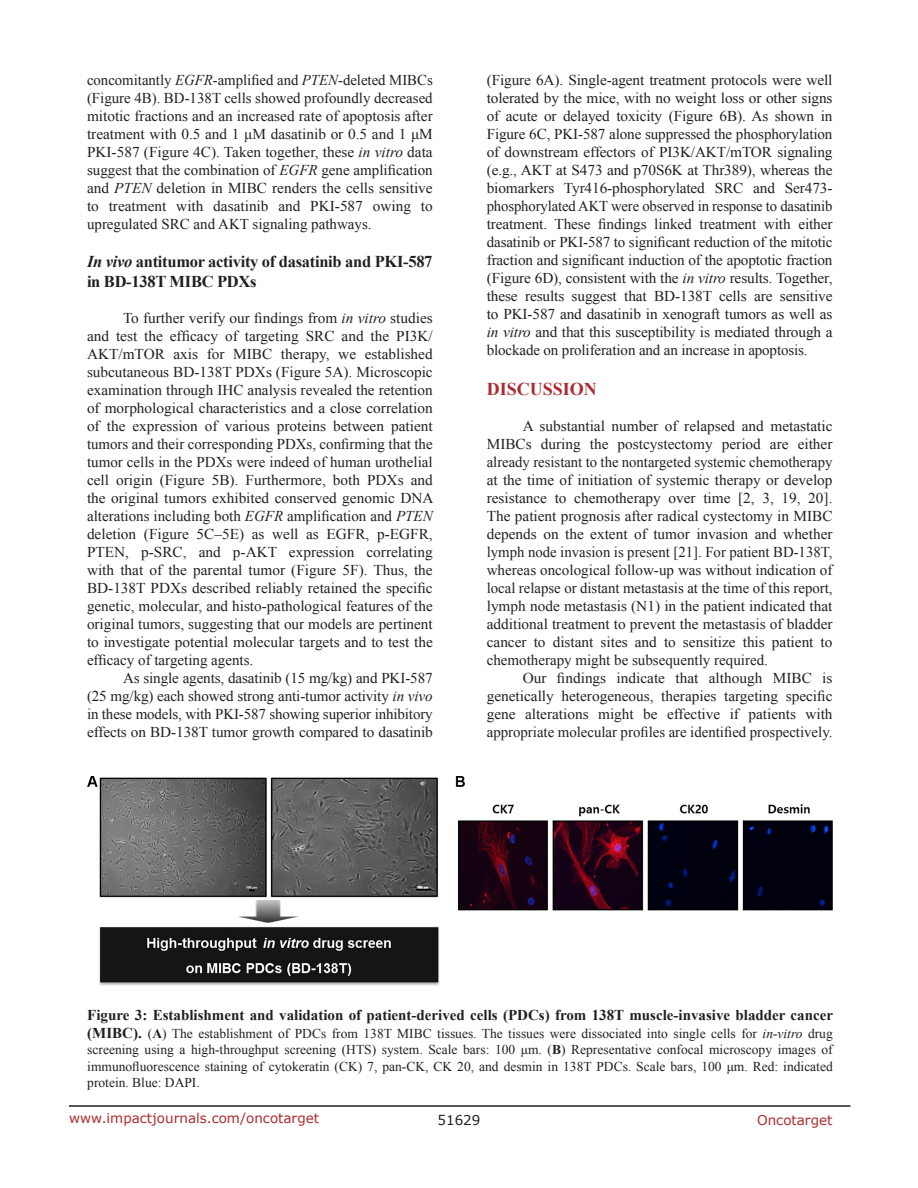
<style>
.page{position:relative;width:918px;height:1188px;background:#fff}
.page>*{position:absolute;margin:0;border:0;box-sizing:border-box;transform-origin:0 0}
.Heading{font:700 18px "Times New Roman";color:#ac2b31}
.SubHeading_middle{font:700 16.5px/19.8px "Times New Roman";letter-spacing:-.02em;color:#231f20}
.BodyText{font:15px/18px "Times New Roman";color:#231f20;text-align:justify}
.FigureText{font:700 15px "Times New Roman";color:#231f20}
.FigureText-2{font:13.5px/16.2px "Times New Roman";color:#231f20;text-align:justify}
.t1{font:13.5px "Verdana";color:#ac2b31}
.t2{font:13.5px "Verdana";color:#231f20}
.s1{font-style:italic}
.s2{font-weight:700;font-size:15px}
.s3{font-weight:700}
</style>
<div class="page">
<hr style="left:69px;top:1105px;width:781px;height:2px;background:#231f20">
<img style="left:87px;top:776px;width:746px;height:210px">
<p class="BodyText" style="left:87px;top:71px;width:347px">concomitantly <span class="s1">EGFR</span>-amplified and <span class="s1">PTEN</span>-deleted MIBCs (Figure 4B). BD-138T cells showed profoundly decreased mitotic fractions and an increased rate of apoptosis after treatment with 0.5 and 1 μM dasatinib or 0.5 and 1 μM PKI-587 (Figure 4C). Taken together, these <span class="s1">in vitro</span> data suggest that the combination of <span class="s1">EGFR</span> gene amplification and <span class="s1">PTEN</span> deletion in MIBC renders the cells sensitive to treatment with dasatinib and PKI-587 owing to upregulated SRC and AKT signaling pathways.</p>
<p class="SubHeading_middle" style="left:87px;top:251px;width:347px"><span class="s1">In vivo</span> antitumor activity of dasatinib and PKI-587 in BD-138T MIBC PDXs</p>
<p class="BodyText" style="left:87px;top:309px;width:348px;text-indent:36px">To further verify our findings from <span class="s1">in vitro</span> studies and test the efficacy of targeting SRC and the PI3K/ AKT/mTOR axis for MIBC therapy, we established subcutaneous BD-138T PDXs (Figure 5A). Microscopic examination through IHC analysis revealed the retention of morphological characteristics and a close correlation of the expression of various proteins between patient tumors and their corresponding PDXs, confirming that the tumor cells in the PDXs were indeed of human urothelial cell origin (Figure 5B). Furthermore, both PDXs and the original tumors exhibited conserved genomic DNA alterations including both <span class="s1">EGFR</span> amplification and <span class="s1">PTEN </span>deletion (Figure 5C–5E) as well as EGFR, p-EGFR, PTEN, p-SRC, and p-AKT expression correlating with that of the parental tumor (Figure 5F). Thus, the BD-138T PDXs described reliably retained the specific genetic, molecular, and histo-pathological features of the original tumors, suggesting that our models are pertinent to investigate potential molecular targets and to test the efficacy of targeting agents.</p>
<p class="BodyText" style="left:87px;top:669px;width:347px;text-indent:36px">As single agents, dasatinib (15 mg/kg) and PKI-587 (25 mg/kg) each showed strong anti-tumor activity <span class="s1">in vivo </span>in these models, with PKI-587 showing superior inhibitory effects on BD-138T tumor growth compared to dasatinib</p>
<p class="BodyText" style="left:487px;top:71px;width:347px">(Figure 6A). Single-agent treatment protocols were well tolerated by the mice, with no weight loss or other signs of acute or delayed toxicity (Figure 6B). As shown in Figure 6C, PKI-587 alone suppressed the phosphorylation of downstream effectors of PI3K/AKT/mTOR signaling (e.g., AKT at S473 and p70S6K at Thr389), whereas the biomarkers Tyr416-phosphorylated SRC and Ser473- phosphorylated AKT were observed in response to dasatinib treatment. These findings linked treatment with either dasatinib or PKI-587 to significant reduction of the mitotic fraction and significant induction of the apoptotic fraction (Figure 6D), consistent with the <span class="s1">in vitro</span> results. Together, these results suggest that BD-138T cells are sensitive to PKI-587 and dasatinib in xenograft tumors as well as <span class="s1">in vitro</span> and that this susceptibility is mediated through a blockade on proliferation and an increase in apoptosis.</p>
<p class="Heading" style="left:487px;top:377px;width:112px">DISCUSSION</p>
<p class="BodyText" style="left:487px;top:417px;width:347px;text-indent:36px">A substantial number of relapsed and metastatic MIBCs during the postcystectomy period are either already resistant to the nontargeted systemic chemotherapy at the time of initiation of systemic therapy or develop resistance to chemotherapy over time [2, 3, 19, 20].<br>The patient prognosis after radical cystectomy in MIBC depends on the extent of tumor invasion and whether lymph node invasion is present [21]. For patient BD-138T, whereas oncological follow-up was without indication of local relapse or distant metastasis at the time of this report, lymph node metastasis (N1) in the patient indicated that additional treatment to prevent the metastasis of bladder cancer to distant sites and to sensitize this patient to chemotherapy might be subsequently required.</p>
<p class="BodyText" style="left:487px;top:669px;width:347px;text-indent:36px">Our findings indicate that although MIBC is genetically heterogeneous, therapies targeting specific gene alterations might be effective if patients with appropriate molecular profiles are identified prospectively.</p>
<p class="FigureText" style="left:87px;top:1005px;width:747px">Figure 3: Establishment and validation of patient-derived cells (PDCs) from 138T muscle-invasive bladder cancer</p>
<p class="FigureText-2" style="left:87px;top:1025px;width:747px"><span class="s2">(MIBC).</span> (<span class="s3">A</span>) The establishment of PDCs from 138T MIBC tissues. The tissues were dissociated into single cells for <span class="s1">in-vitro</span> drug screening using a high-throughput screening (HTS) system. Scale bars: 100 μm. (<span class="s3">B</span>) Representative confocal microscopy images of immunofluorescence staining of cytokeratin (CK) 7, pan-CK, CK 20, and desmin in 138T PDCs. Scale bars, 100 μm. Red: indicated protein. Blue: DAPI.</p>
<p class="t1" style="left:69px;top:1109px;width:252px">www.impactjournals.com/oncotarget</p>
<p class="t2" style="left:438px;top:1111px;width:44px">51629</p>
<p class="t1" style="left:757px;top:1111px;width:77px">Oncotarget</p>
</div>
